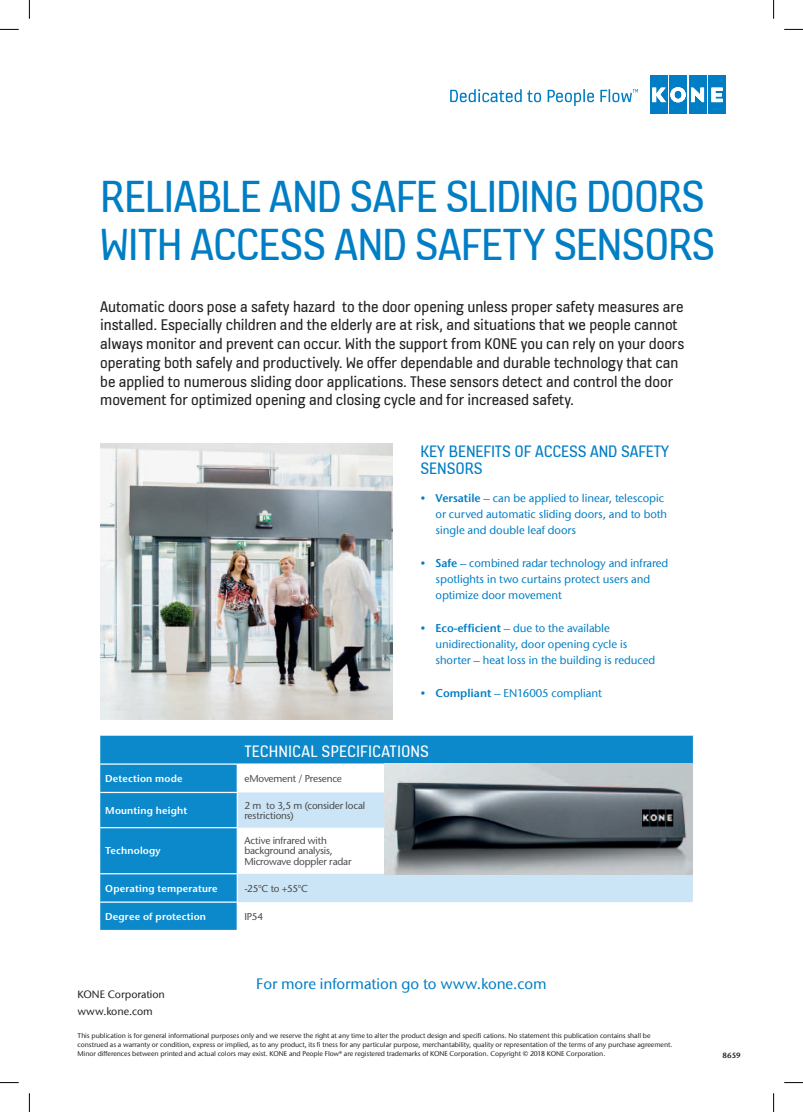
<style>
.page{position:relative;width:803px;height:1112px;background:#fff}
.page>*{position:absolute;margin:0;border:0;box-sizing:border-box;transform-origin:0 0}
.t1{font:47.5px/47.5px "KONE Information v 13";letter-spacing:-.02em;color:#007ec5}
.t2{font:17.5px/17.5px "KONE Information v 13";letter-spacing:-.005em;color:#007ec5}
.t3{font:17.5px "KONE Information v 13";letter-spacing:.005em;color:#fff}
.t4{font:16.25px/18.8px "KONE Information v 13";letter-spacing:-.005em;color:#231f20}
.t5{font:500 15px "ITC Stone Sans Com";letter-spacing:-.005em;color:#007ec5}
.t6{font:500 11.25px/16.2px "ITC Stone Sans Com";letter-spacing:-.005em;color:#007ec5}
.t7{font:500 10.62px/17.2px "ITC Stone Sans Com";letter-spacing:-.005em;color:#231f20}
.t8{font:10px/10.6px "Stone Sans";letter-spacing:-.02em;color:#4b4c4d}
.t9{font:600 10px "Stone Sans";letter-spacing:.015em;color:#fff}
.t10{font:7.5px "ITC Stone Sans Com Semi";color:#231f20}
.t11{font:500 6.88px/8.8px "ITC Stone Sans Com";letter-spacing:-.005em;color:#231f20}
.s1{font-family:"ITC Stone Sans Com Semi";font-weight:400}
</style>
<div class="page">
<div style="left:650px;top:75px;width:17px;height:39px;background:#007ec5"></div>
<div style="left:689px;top:75px;width:17px;height:39px;background:#007ec5"></div>
<div style="left:669px;top:75px;width:18px;height:39px;background:#007ec5"></div>
<div style="left:708px;top:75px;width:18px;height:39px;background:#007ec5"></div>
<svg style="left:450px;top:89px;width:188px;height:17px"></svg>
<div style="left:100px;top:735px;width:593px;height:194px;background:#0c89cb"></div>
<svg style="left:238px;top:764px;width:455px;height:165px"></svg>
<svg style="left:238px;top:792px;width:455px;height:109px;fill:#cce5f6"></svg>
<hr style="left:100px;top:791px;width:138px;height:1px;background:#fff">
<hr style="left:100px;top:826px;width:138px;height:2px;background:#fff">
<hr style="left:100px;top:872px;width:138px;height:2px;background:#fff">
<hr style="left:100px;top:901px;width:138px;height:1px;background:#fff">
<svg style="left:237px;top:764px;width:1px;height:27px"></svg>
<hr style="left:237px;top:792px;width:1px;height:34px;background:#fff">
<hr style="left:237px;top:828px;width:1px;height:44px;background:#fff">
<svg style="left:237px;top:874px;width:1px;height:55px"></svg>
<hr style="left:237px;top:763px;width:457px;height:1px;background:#fff">
<hr style="left:100px;top:763px;width:137px;height:1px;background:#fff">
<svg style="left:652px;top:87px;width:70px;height:15px"></svg>
<img style="left:100px;top:443px;width:292px;height:276px">
<img style="left:384px;top:763px;width:309px;height:110px">
<svg style="left:0;top:29px;width:19px;height:1px"></svg>
<svg style="left:784px;top:29px;width:19px;height:1px"></svg>
<svg style="left:0;top:1082px;width:19px;height:1px"></svg>
<svg style="left:784px;top:1082px;width:19px;height:1px"></svg>
<svg style="left:29px;top:0;width:1px;height:19px"></svg>
<svg style="left:29px;top:1093px;width:1px;height:18px"></svg>
<svg style="left:773px;top:0;width:1px;height:19px"></svg>
<svg style="left:773px;top:1093px;width:1px;height:18px"></svg>
<h1 class="t1" style="left:100px;top:171px;width:617px">RELIABLE AND SAFE SLIDING DOORS<br>WITH ACCESS AND SAFETY SENSORS</h1>
<p class="t4" style="left:100px;top:296px;width:585px">Automatic doors pose a safety hazard to the door opening unless proper safety measures are installed. Especially children and the elderly are at risk, and situations that we people cannot always monitor and prevent can occur. With the support from KONE you can rely on your doors operating both safely and productively. We offer dependable and durable technology that can be applied to numerous sliding door applications. These sensors detect and control the door movement for optimized opening and closing cycle and for increased safety.</p>
<h2 class="t2" style="left:420px;top:441px;width:250px">KEY BENEFITS OF ACCESS AND SAFETY<br>SENSORS</h2>
<h3 class="t6" style="left:435px;top:489px;width:233px;text-indent:-15px">• <span class="s1">Versatile</span> – can be applied to linear, telescopic or curved automatic sliding doors, and to both single and double leaf doors</h3>
<h3 class="t6" style="left:435px;top:554px;width:234px;text-indent:-15px">• <span class="s1">Safe</span> – combined radar technology and infrared spotlights in two curtains protect users and optimize door movement</h3>
<h3 class="t6" style="left:435px;top:619px;width:221px;text-indent:-15px">• <span class="s1">Eco-efficient</span> – due to the available unidirectionality, door opening cycle is shorter – heat loss in the building is reduced</h3>
<h3 class="t6" style="left:420px;top:684px;width:183px">• <span class="s1">Compliant</span> – EN16005 compliant</h3>
<h2 class="t3" style="left:244px;top:739px;width:186px">TECHNICAL SPECIFICATIONS</h2>
<h3 class="t9" style="left:105px;top:772px;width:79px">Detection mode</h3>
<h3 class="t8" style="left:244px;top:773px;width:99px">eMovement / Presence</h3>
<h3 class="t9" style="left:105px;top:804px;width:84px">Mounting height</h3>
<h3 class="t8" style="left:244px;top:799px;width:122px">2 m to 3,5 m (consider local restrictions)</h3>
<h3 class="t9" style="left:105px;top:844px;width:57px">Technology</h3>
<h3 class="t8" style="left:244px;top:834px;width:109px">Active infrared with background analysis,<br>Microwave doppler radar</h3>
<h3 class="t9" style="left:105px;top:881px;width:114px">Operating temperature</h3>
<h3 class="t8" style="left:244px;top:882px;width:65px">-25°C to +55°C</h3>
<h3 class="t9" style="left:105px;top:910px;width:102px">Degree of protection</h3>
<h3 class="t8" style="left:244px;top:911px;width:20px">IP54</h3>
<h3 class="t7" style="left:78px;top:984px;width:89px">KONE Corporation www.kone.com</h3>
<h3 class="t5" style="left:256px;top:974px;width:292px">For more information go to www.kone.com</h3>
<p class="t11" style="left:78px;top:1031px;width:596px">This publication is for general informational purposes only and we reserve the right at any time to alter the product design and specifi cations. No statement this publication contains shall be construed as a warranty or condition, express or implied, as to any product, its fi tness for any particular purpose, merchantability, quality or representation of the terms of any purchase agreement.<br>Minor differences between printed and actual colors may exist. KONE and People Flow® are registered trademarks of KONE Corporation. Copyright © 2018 KONE Corporation.</p>
<p class="t10" style="left:723px;top:1050px;width:20px">8659</p>
</div>
